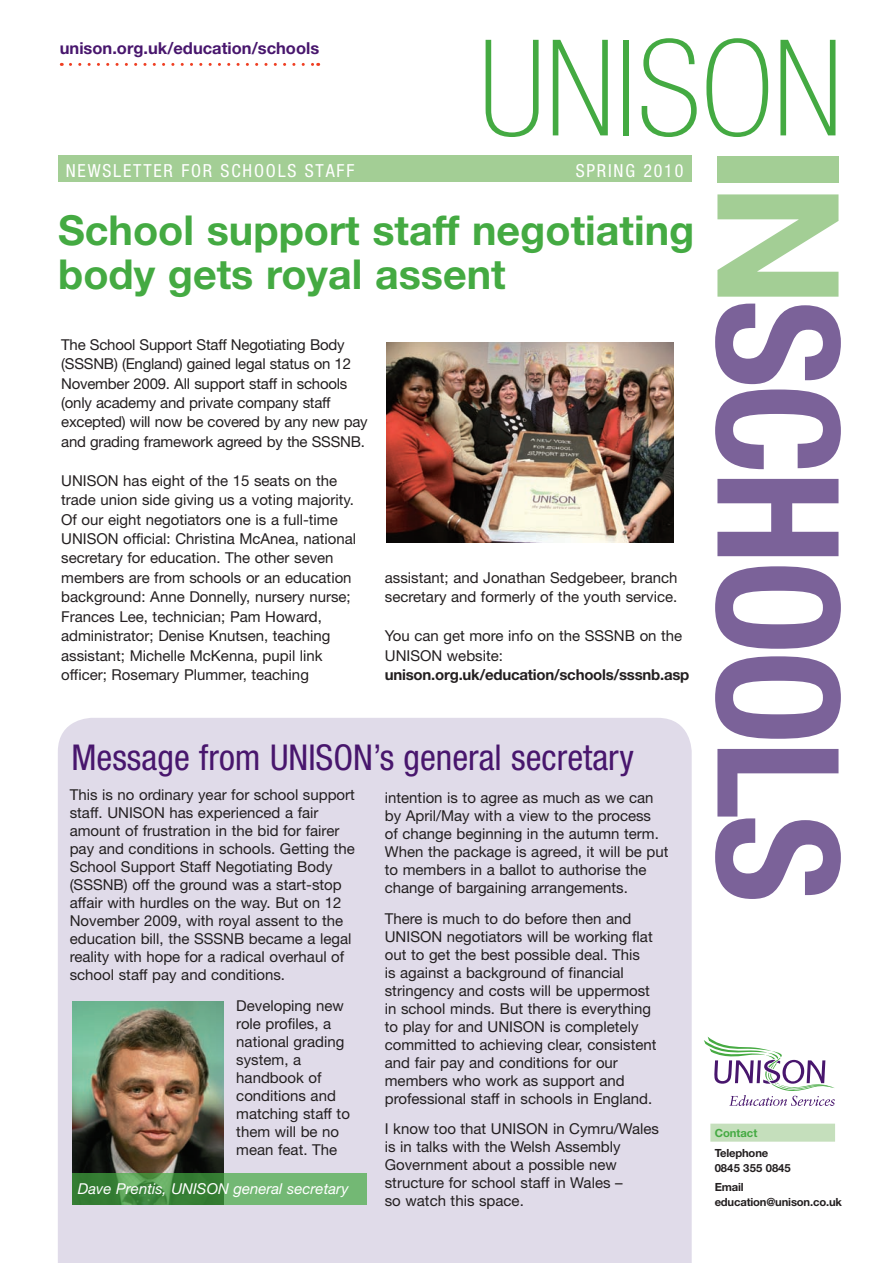
<style>
.page{position:relative;width:893px;height:1263px;background:#fff}
.page>*{position:absolute;margin:0;border:0;box-sizing:border-box;transform-origin:0 0}
.t1{font:700 condensed 169.5px "Helvetica Neue";color:#7b6299}
.t2{font:100 condensed 133.8px "Helvetica Neue";color:#44aa42}
.t3{font:700 41.25px/44.7px "Helvetica Neue";color:#44aa42}
.t4{font:condensed 35.7px "Helvetica Neue";color:#48166d}
.t5{font:condensed 18px "Helvetica Neue";letter-spacing:.1em;color:#fff}
.t6{font:700 16.5px "Helvetica Neue";color:#48166d}
.t7{font:15px/18px "Helvetica Neue";color:#231f20}
.t8{font:700 15px "Helvetica Neue";letter-spacing:-.015em;color:#231f20}
.t9{font:italic 15px "Helvetica Neue";color:#fff}
.t10{font:700 11.25px/15px "Helvetica Neue";letter-spacing:-.015em;color:#231f20}
.t11{font:700 11.25px "Helvetica Neue";color:#44aa42}
.s1{font-stretch:normal;color:#a3ce95}
</style>
<div class="page">
<div style="left:58px;top:718px;width:634px;height:545px;background:#e0dbe9"></div>
<div style="left:58px;top:155px;width:634px;height:27px;background:#a3ce95"></div>
<div style="left:710px;top:1124px;width:125px;height:18px;background:#c5dfbc"></div>
<svg style="left:70px;top:63px;width:249px;height:3px"></svg>
<svg style="left:704px;top:1036px;width:131px;height:70px"></svg>
<img style="left:72px;top:1001px;width:152px;height:172px">
<svg style="left:72px;top:1173px;width:295px;height:31px;background:#579e57"></svg>
<img style="left:386px;top:343px;width:288px;height:199px">
<p class="t6" style="left:60px;top:38px;width:261px">unison.org.uk/education/schools</p>
<h2 class="t2" style="left:479px;top:13px;width:366px">UNISON</h2>
<p class="t5" style="left:66px;top:160px;width:200px">newsletter fo r schools</p>
<p class="t5" style="left:305px;top:160px;width:30px">staff</p>
<p class="t5" style="left:576px;top:160px;width:109px">SPRING 2010</p>
<h3 class="t3" style="left:58px;top:207px;width:638px">School support staff negotiating body gets royal assent</h3>
<p class="t7" style="left:61px;top:334px;width:308px;line-height:19.5px">The School Support Staff Negotiating Body (SSSNB) (England) gained legal status on 12<br>November 2009. All support staff in schools (only academy and private company staff excepted) will now be covered by any new pay and grading framework agreed by the SSSNB.</p>
<p class="t7" style="left:61px;top:470px;width:297px;line-height:19.5px">UNISON has eight of the 15 seats on the trade union side giving us a voting majority.<br>Of our eight negotiators one is a full-time UNISON official: Christina McAnea, national secretary for education. The other seven members are from schools or an education background: Anne Donnelly, nursery nurse; Frances Lee, technician; Pam Howard, administrator; Denise Knutsen, teaching assistant; Michelle McKenna, pupil link officer; Rosemary Plummer, teaching</p>
<p class="t7" style="left:385px;top:568px;width:294px;line-height:19.5px">assistant; and Jonathan Sedgebeer, branch secretary and formerly of the youth service.</p>
<p class="t7" style="left:385px;top:626px;width:299px;line-height:19.4px">You can get more info on the SSSNB on the<br>UNISON website:</p>
<p class="t8" style="left:385px;top:665px;width:306px">unison.org.uk/education/schools/sssnb.asp</p>
<h3 class="t4" style="left:71px;top:736px;width:564px">Message from UNISON’s general secretary</h3>
<p class="t7" style="left:70px;top:786px;width:287px">This is no ordinary year for school support staff. UNISON has experienced a fair amount of frustration in the bid for fairer pay and conditions in schools. Getting the School Support Staff Negotiating Body (SSSNB) off the ground was a start-stop affair with hurdles on the way. But on 12<br>November 2009, with royal assent to the education bill, the SSSNB became a legal reality with hope for a radical overhaul of school staff pay and conditions.</p>
<p class="t7" style="left:236px;top:996px;width:115px">Developing new role profiles, a national grading system, a handbook of conditions and matching staff to them will be no mean feat. The</p>
<p class="t9" style="left:78px;top:1179px;width:272px">Dave Prentis, UNISON general secretary</p>
<p class="t7" style="left:385px;top:788px;width:285px">intention is to agree as much as we can by April/May with a view to the process<br>of change beginning in the autumn term.<br>When the package is agreed, it will be put to members in a ballot to authorise the change of bargaining arrangements.</p>
<p class="t7" style="left:385px;top:909px;width:273px">There is much to do before then and UNISON negotiators will be working flat out to get the best possible deal. This<br>is against a background of financial stringency and costs will be uppermost in school minds. But there is everything to play for and UNISON is completely committed to achieving clear, consistent and fair pay and conditions for our members who work as support and professional staff in schools in England.</p>
<p class="t7" style="left:385px;top:1120px;width:276px">I know too that UNISON in Cymru/Wales is in talks with the Welsh Assembly<br>Government about a possible new structure for school staff in Wales –<br>so watch this space.</p>
<h1 class="t1" style="left:880px;top:145px;width:760px;rotate:90deg"><span class="s1">IN</span>SCHOOLS</h1>
<p class="t11" style="left:715px;top:1126px;width:44px">Contact</p>
<p class="t10" style="left:715px;top:1145px;width:78px">Telephone<br>0845 355 0845</p>
<p class="t10" style="left:715px;top:1179px;width:129px">Email education@unison.co.uk</p>
</div>
